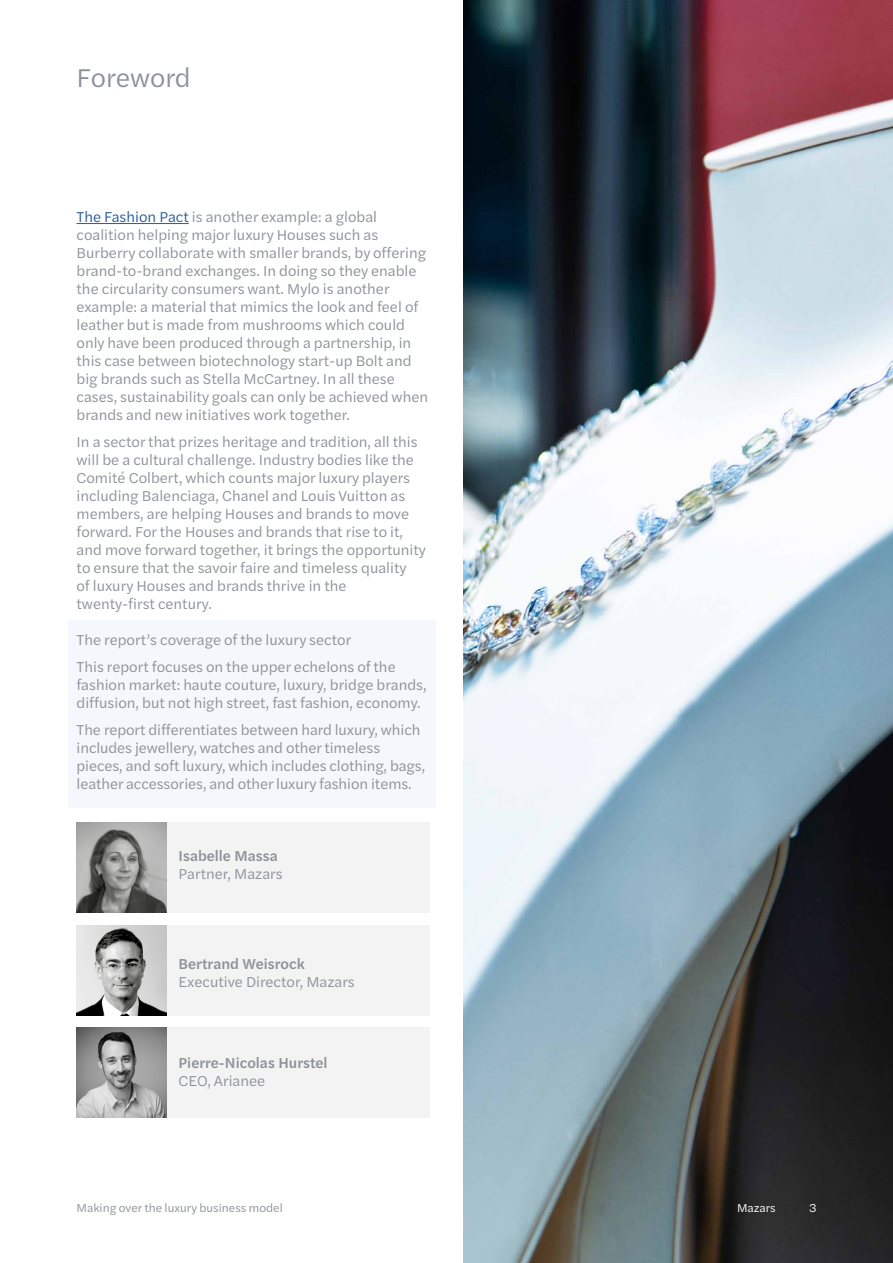
<style>
.page{position:relative;width:893px;height:1263px;background:#fff}
.page>*{position:absolute;margin:0;border:0;box-sizing:border-box;transform-origin:0 0}
.t1{font:27px "Halyard Text";letter-spacing:-.005em;color:#8d9197}
.t2{font:15px/18px "Halyard Text";color:#8d9197}
.t3{font:500 15px "Halyard Text";color:#8d9197}
.t4{font:12px "Halyard Text";color:#8d9197}
.t5{font:12px "Halyard Text";color:#fff}
.s1{color:#275b9b}
</style>
<div class="page">
<hr style="left:77px;top:223px;width:112px;height:1px;background:#275b9b">
<div style="left:68px;top:621px;width:367px;height:187px;background:#f4f8fd"></div>
<div style="left:77px;top:823px;width:352px;height:90px;background:#f3f3f4"></div>
<img style="left:77px;top:823px;width:90px;height:90px">
<div style="left:77px;top:925px;width:352px;height:90px;background:#f3f3f4"></div>
<img style="left:77px;top:925px;width:90px;height:90px">
<div style="left:77px;top:1028px;width:352px;height:90px;background:#f3f3f4"></div>
<img style="left:77px;top:1028px;width:90px;height:90px">
<img style="left:463px;top:0;width:430px;height:1263px">
<h1 class="t1" style="left:77px;top:58px;width:116px">Foreword</h1>
<p class="t2" style="left:77px;top:207px;width:353px"><span class="s1">The Fashion Pact</span> is another example: a global coalition helping major luxury Houses such as Burberry collaborate with smaller brands, by offering brand-to-brand exchanges. In doing so they enable the circularity consumers want. Mylo is another example: a material that mimics the look and feel of leather but is made from mushrooms which could only have been produced through a partnership, in this case between biotechnology start-up Bolt and big brands such as Stella McCartney. In all these cases, sustainability goals can only be achieved when brands and new initiatives work together.</p>
<p class="t2" style="left:77px;top:432px;width:351px">In a sector that prizes heritage and tradition, all this will be a cultural challenge. Industry bodies like the Comité Colbert, which counts major luxury players including Balenciaga, Chanel and Louis Vuitton as members, are helping Houses and brands to move forward. For the Houses and brands that rise to it, and move forward together, it brings the opportunity to ensure that the savoir faire and timeless quality<br>of luxury Houses and brands thrive in the twenty-first century.</p>
<p class="t2" style="left:77px;top:626px;width:321px;line-height:27px">The report’s coverage of the luxury sector<br>This report focuses on the upper echelons of the</p>
<p class="t2" style="left:77px;top:675px;width:352px">fashion market: haute couture, luxury, bridge brands, diffusion, but not high street, fast fashion, economy.</p>
<p class="t2" style="left:77px;top:720px;width:350px">The report differentiates between hard luxury, which includes jewellery, watches and other timeless pieces, and soft luxury, which includes clothing, bags, leather accessories, and other luxury fashion items.</p>
<p class="t3" style="left:179px;top:845px;width:101px">Isabelle Massa</p>
<p class="t2" style="left:179px;top:864px;width:105px">Partner, Mazars</p>
<p class="t3" style="left:179px;top:953px;width:128px">Bertrand Weisrock</p>
<p class="t2" style="left:179px;top:972px;width:178px">Executive Director, Mazars</p>
<p class="t3" style="left:179px;top:1052px;width:151px">Pierre-Nicolas Hurstel</p>
<p class="t2" style="left:179px;top:1071px;width:88px">CEO, Arianee</p>
<p class="t4" style="left:77px;top:1199px;width:208px">Making over the luxury business model</p>
<p class="t5" style="left:737px;top:1199px;width:40px">Mazars</p>
<p class="t5" style="left:809px;top:1199px;width:9px">3</p>
</div>
